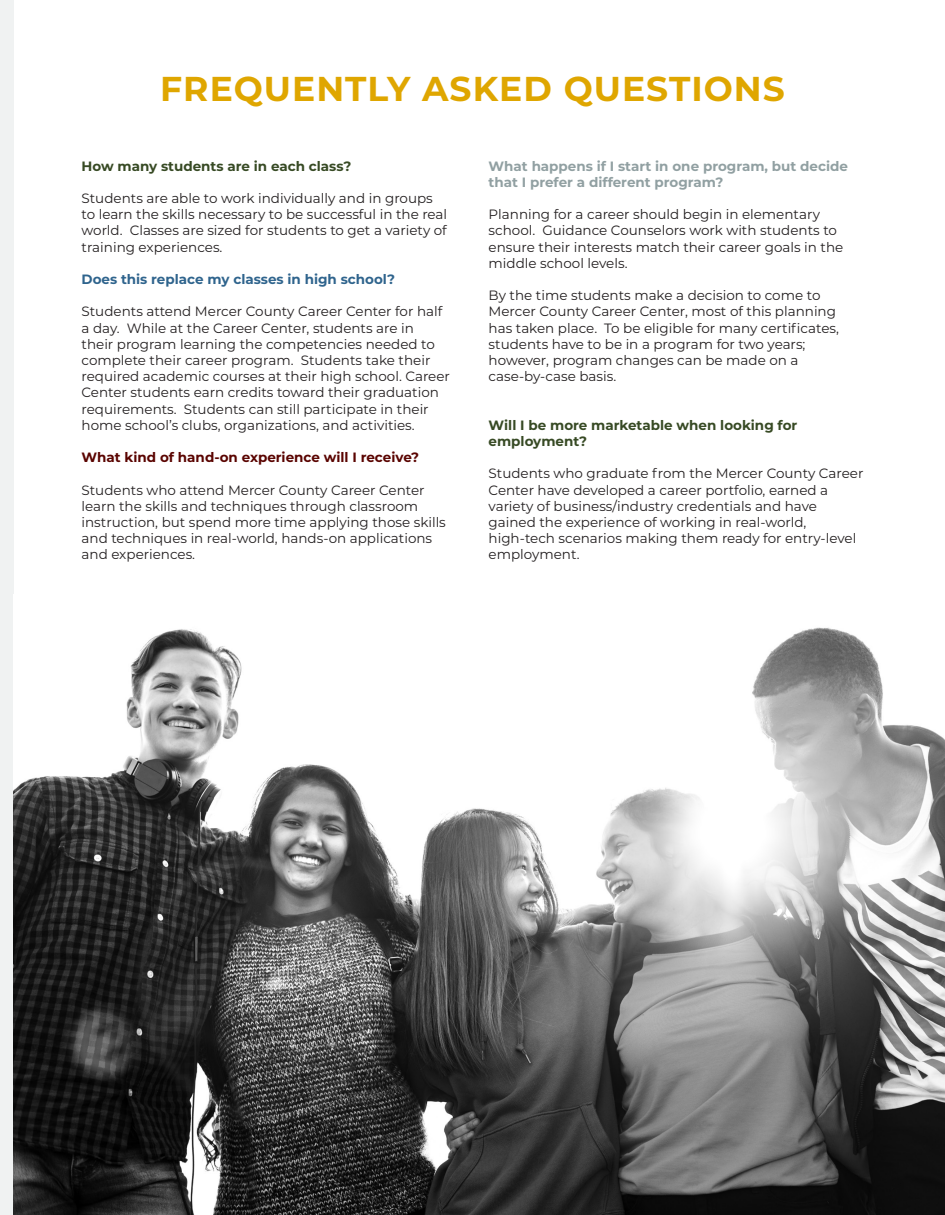
<style>
.page{position:relative;width:945px;height:1215px;background:#fff}
.page>*{position:absolute;margin:0;border:0;box-sizing:border-box;transform-origin:0 0}
.t1{font:700 34.5px "Montserrat";letter-spacing:.03em;color:#dfa600}
.t2{font:13.5px/16.2px "Montserrat";color:#231f20}
.t3{font:700 13.5px "Montserrat";color:#374a24}
.t4{font:700 13.5px/16.2px "Montserrat";color:#91a0a2}
.t5{font:700 13.5px "Montserrat";color:#5a0400}
.t6{font:700 13.5px "Montserrat";color:#2f648d}
</style>
<div class="page">
<div style="left:0;top:0;width:14px;height:1215px;background:#f0f2f2"></div>
<img style="left:14px;top:627px;width:931px;height:588px">
<h1 class="t1" style="left:160px;top:64px;width:626px">FREQUENTLY ASKED QUESTIONS</h1>
<p class="t3" style="left:82px;top:156px;width:271px">How many students are in each class?</p>
<p class="t2" style="left:82px;top:190px;width:367px">Students are able to work individually and in groups to learn the skills necessary to be successful in the real world. Classes are sized for students to get a variety of training experiences.</p>
<p class="t6" style="left:82px;top:269px;width:315px">Does this replace my classes in high school?</p>
<p class="t2" style="left:82px;top:303px;width:370px">Students attend Mercer County Career Center for half a day. While at the Career Center, students are in<br>their program learning the competencies needed to complete their career program. Students take their required academic courses at their high school. Career Center students earn credits toward their graduation requirements. Students can still participate in their home school’s clubs, organizations, and activities.</p>
<p class="t5" style="left:82px;top:448px;width:339px">What kind of hand-on experience will I receive?</p>
<p class="t2" style="left:82px;top:481px;width:366px">Students who attend Mercer County Career Center learn the skills and techniques through classroom instruction, but spend more time applying those skills and techniques in real-world, hands-on applications and experiences.</p>
<p class="t4" style="left:489px;top:157px;width:361px">What happens if I start in one program, but decide that I prefer a different program?</p>
<p class="t2" style="left:489px;top:206px;width:356px">Planning for a career should begin in elementary school. Guidance Counselors work with students to ensure their interests match their career goals in the middle school levels.</p>
<p class="t2" style="left:489px;top:287px;width:352px">By the time students make a decision to come to Mercer County Career Center, most of this planning has taken place. To be eligible for many certificates, students have to be in a program for two years;</p>
<p class="t2" style="left:489px;top:352px;width:311px">however, program changes can be made on a</p>
<p class="t2" style="left:489px;top:368px;width:129px">case-by-case basis.</p>
<p class="t3" style="left:489px;top:415px;width:310px">Will I be more marketable when looking for</p>
<p class="t3" style="left:489px;top:431px;width:100px">employment?</p>
<p class="t2" style="left:489px;top:465px;width:376px">Students who graduate from the Mercer County Career<br>Center have developed a career portfolio, earned a</p>
<p class="t2" style="left:489px;top:497px;width:330px">variety of business/industry credentials and have gained the experience of working in real-world,</p>
<p class="t2" style="left:489px;top:530px;width:369px">high-tech scenarios making them ready for entry-level employment.</p>
</div>
